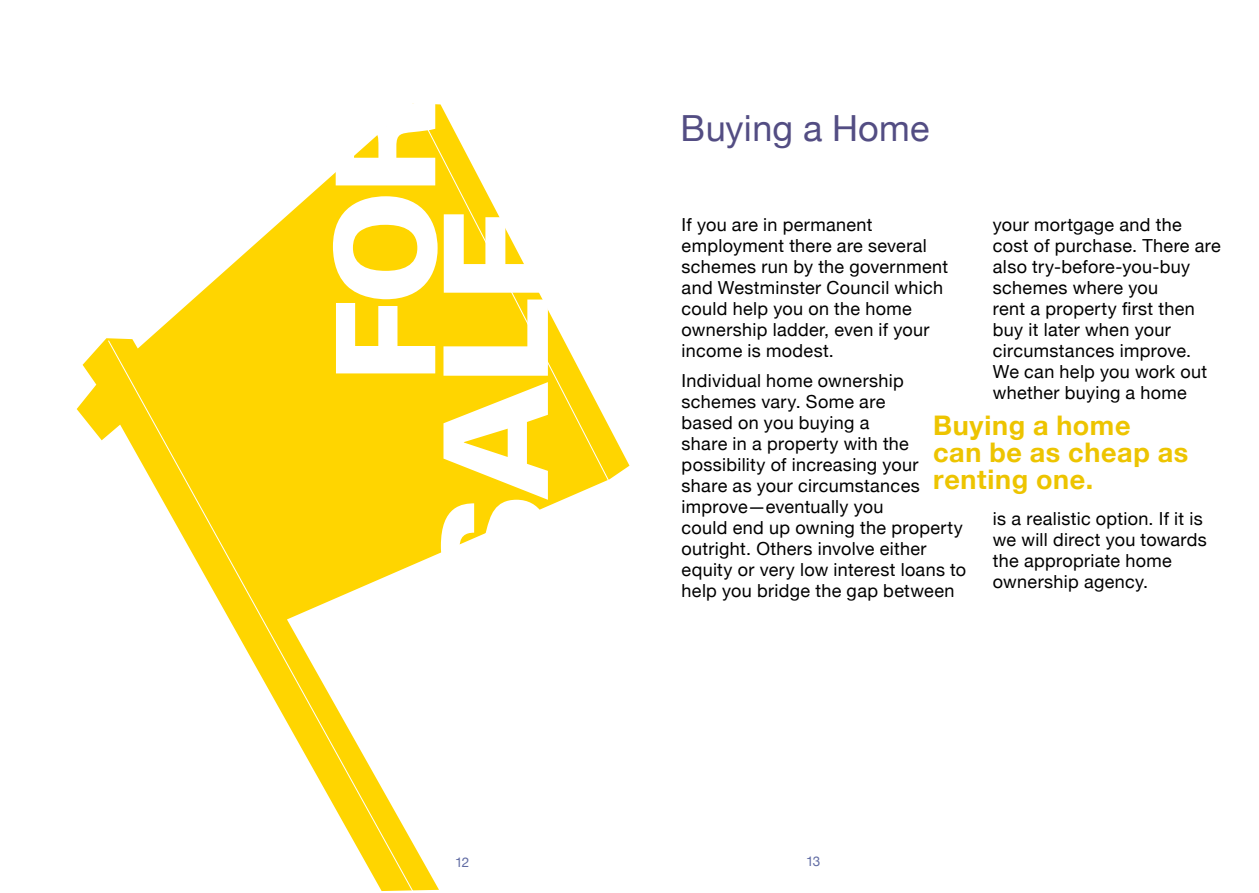
<style>
.page{position:relative;width:1259px;height:893px;background:#fff}
.page>*{position:absolute;margin:0;border:0;box-sizing:border-box;transform-origin:0 0}
.t1{font:36px "Helvetica Neue";letter-spacing:.005em;color:#534d83}
.t2{font:700 27px/27px "Helvetica Neue";letter-spacing:.025em;color:#edc400}
.t3{font:18px/21px "Helvetica Neue";letter-spacing:.02em;color:#000}
.t4{font:13.5px "Helvetica Neue";color:#606ba3}
</style>
<div class="page">
<svg style="left:77px;top:174px;width:552px;height:717px"></svg>
<svg style="left:550px;top:174px;width:60px;height:309px"></svg>
<svg style="left:107px;top:340px;width:308px;height:551px"></svg>
<svg style="left:333px;top:103px;width:217px;height:489px"></svg>
<h1 class="t1" style="left:680px;top:102px;width:250px">Buying a Home</h1>
<p class="t3" style="left:681px;top:215px;width:268px">If you are in permanent employment there are several schemes run by the government and Westminster Council which could help you on the home ownership ladder, even if your income is modest.</p>
<p class="t3" style="left:681px;top:371px;width:286px">Individual home ownership schemes vary. Some are<br>based on you buying a<br>share in a property with the possibility of increasing your share as your circumstances improve—eventually you<br>could end up owning the property outright. Others involve either equity or very low interest loans to help you bridge the gap between</p>
<p class="t3" style="left:993px;top:215px;width:229px">your mortgage and the cost of purchase. There are also try-before-you-buy schemes where you<br>rent a property first then buy it later when your circumstances improve.<br>We can help you work out whether buying a home</p>
<h2 class="t2" style="left:933px;top:412px;width:257px">Buying a home<br>can be as cheap as renting one.</h2>
<p class="t3" style="left:993px;top:509px;width:215px">is a realistic option. If it is we will direct you towards the appropriate home ownership agency.</p>
<p class="t4" style="left:455px;top:853px;width:16px">12</p>
<p class="t4" style="left:806px;top:852px;width:16px">13</p>
</div>
